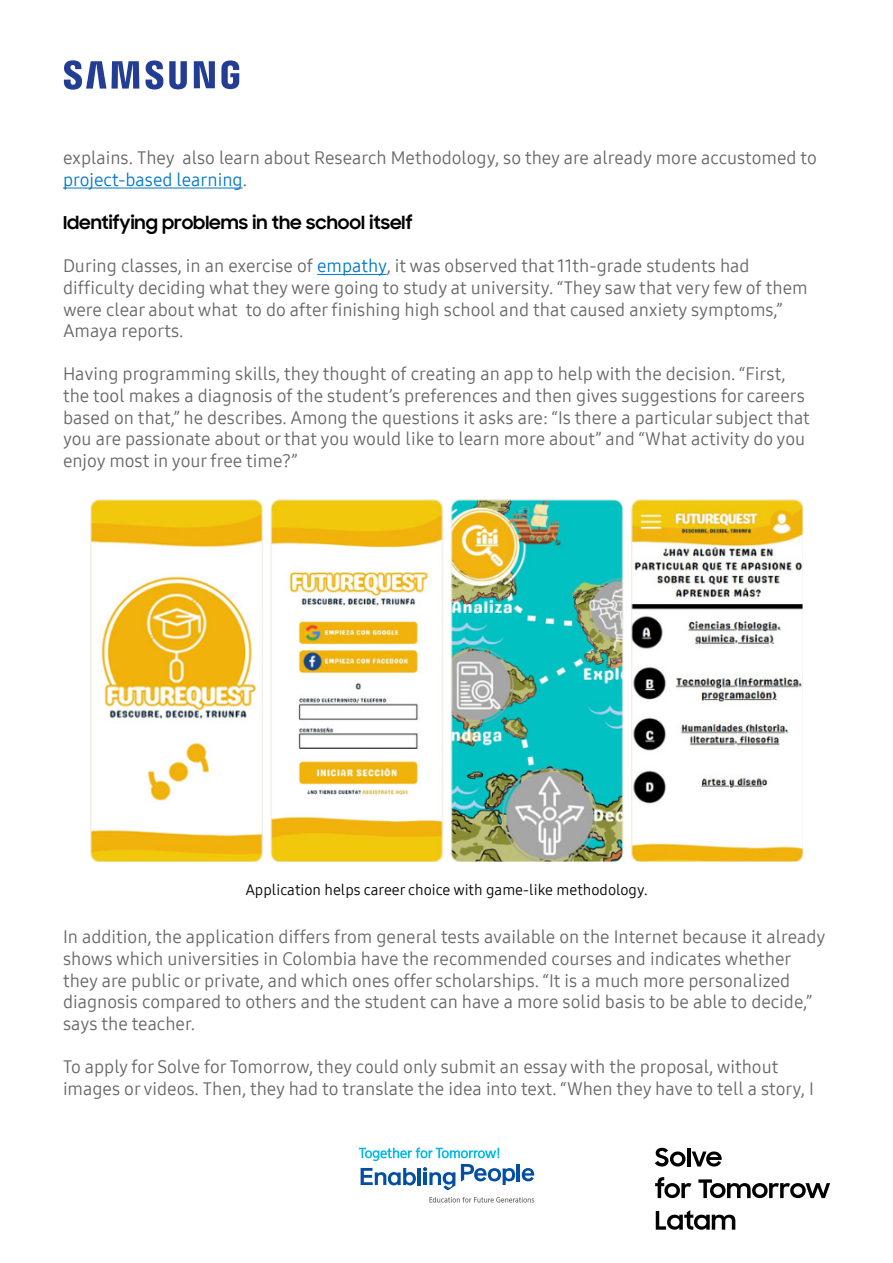
<style>
.page{position:relative;width:893px;height:1263px;background:#fff}
.page>*{position:absolute;margin:0;border:0;box-sizing:border-box;transform-origin:0 0}
.texto_corrido{font:18px/21.6px "Samsung One 400";color:#666}
.t1{font:700 18px "Samsung Sharp Sans";color:#000}
.legenda{font:15px "Samsung One 400";color:#000}
.s1{color:#0077c8}
</style>
<div class="page">
<svg style="left:64px;top:60px;width:175px;height:30px"></svg>
<svg style="left:655px;top:1148px;width:30px;height:18px"></svg>
<hr style="left:687px;top:1147px;width:3px;height:19px;background:#000">
<svg style="left:692px;top:1151px;width:30px;height:15px"></svg>
<svg style="left:655px;top:1177px;width:36px;height:21px"></svg>
<svg style="left:698px;top:1179px;width:132px;height:19px"></svg>
<svg style="left:656px;top:1210px;width:79px;height:20px"></svg>
<hr style="left:517px;top:1164px;width:3px;height:17px;background:#034fa3">
<svg style="left:522px;top:1168px;width:12px;height:13px"></svg>
<svg style="left:429px;top:1197px;width:105px;height:5px"></svg>
<svg style="left:359px;top:1147px;width:156px;height:43px"></svg>
<hr style="left:63px;top:188px;width:180px;height:1px;background:#0077c8">
<hr style="left:317px;top:274px;width:70px;height:1px;background:#0077c8">
<img style="left:90px;top:500px;width:712px;height:361px">
<p class="texto_corrido" style="left:63px;top:147px;width:755px">explains. They also learn about Research Methodology, so they are already more accustomed to <span class="s1">project-based learning</span>.</p>
<h2 class="t1" style="left:63px;top:209px;width:351px">Identifying problems in the school itself</h2>
<p class="texto_corrido" style="left:63px;top:255px;width:746px">During classes, in an exercise of <span class="s1">empathy</span>, it was observed that 11th-grade students had difficulty deciding what they were going to study at university. “They saw that very few of them were clear about what to do after finishing high school and that caused anxiety symptoms,” Amaya reports.</p>
<p class="texto_corrido" style="left:63px;top:363px;width:748px">Having programming skills, they thought of creating an app to help with the decision. “First, the tool makes a diagnosis of the student’s preferences and then gives suggestions for careers based on that,” he describes. Among the questions it asks are: “Is there a particular subject that you are passionate about or that you would like to learn more about” and “What activity do you enjoy most in your free time?”</p>
<p class="legenda" style="left:245px;top:880px;width:404px">Application helps career choice with game-like methodology.</p>
<p class="texto_corrido" style="left:63px;top:926px;width:764px">In addition, the application differs from general tests available on the Internet because it already shows which universities in Colombia have the recommended courses and indicates whether they are public or private, and which ones offer scholarships. “It is a much more personalized diagnosis compared to others and the student can have a more solid basis to be able to decide,” says the teacher.</p>
<p class="texto_corrido" style="left:63px;top:1056px;width:752px">To apply for Solve for Tomorrow, they could only submit an essay with the proposal, without images or videos. Then, they had to translate the idea into text. “When they have to tell a story, I</p>
</div>
